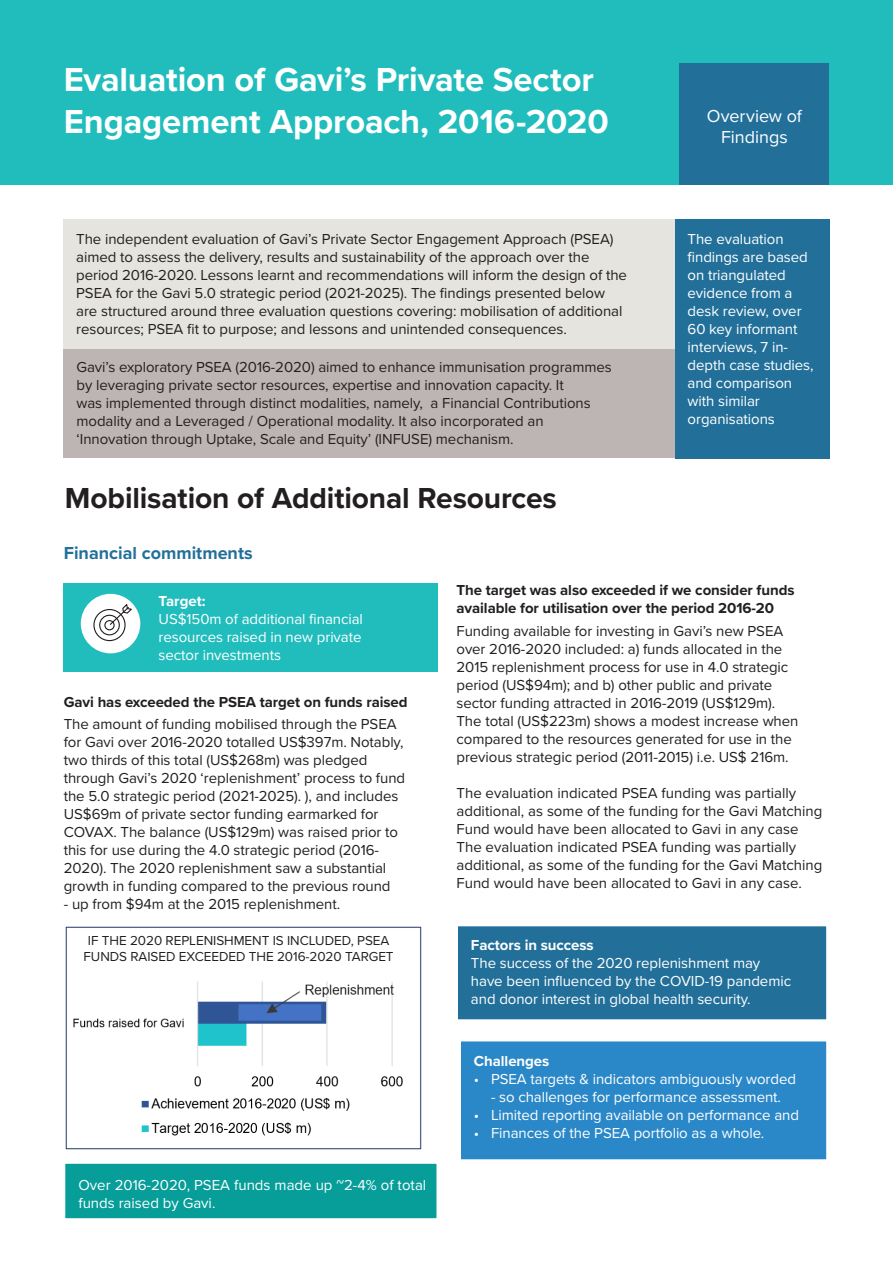
<style>
.page{position:relative;width:893px;height:1263px;background:#fff}
.page>*{position:absolute;margin:0;border:0;box-sizing:border-box;transform-origin:0 0}
.Cover_Title{font:700 34.5px/42px "Proxima Nova";letter-spacing:-.005em;color:#fff}
._01_Main_Head_2{font:700 30px "Proxima Nova";letter-spacing:-.005em;color:#231f20}
.Body_text{font:700 18px "Proxima Nova";color:#22709a}
.Cover_Title-2{font:18px/21px "Proxima Nova";color:#fff;text-align:center}
.Body_text-2{font:15px/18px "Proxima Nova";letter-spacing:-.005em;color:#231f20}
.Body_text-3{font:15px/18px "Proxima Nova";letter-spacing:-.005em;color:#fff}
.Body_text-4{font:700 15px/18px "Proxima Nova";letter-spacing:-.005em;color:#231f20}
.Body_text-5{font:700 15px "Proxima Nova";letter-spacing:-.005em;color:#fff}
.Body_text-6{font:13.5px/16.5px "Proxima Nova";letter-spacing:-.005em;color:#231f20;text-align:center}
</style>
<div class="page">
<img style="left:65px;top:926px;width:357px;height:224px">
<div style="left:64px;top:583px;width:374px;height:89px;background:#21bdbd"></div>
<div style="left:81px;top:594px;width:59px;height:59px;background:#fff;border-radius:50%"></div>
<svg style="left:93px;top:602px;width:41px;height:40px"></svg>
<div style="left:64px;top:1162px;width:374px;height:58px;background:#079e9a;border:2px solid #fff"></div>
<div style="left:455px;top:923px;width:374px;height:99px;background:#22709a;border:3px solid #fff"></div>
<div style="left:458px;top:1038px;width:371px;height:124px;background:#2b88c8;border:3px solid #fff"></div>
<div style="left:73px;top:931px;width:338px;height:47px;background:#fff"></div>
<div style="left:0;top:0;width:893px;height:185px;background:#21bdbd"></div>
<div style="left:680px;top:64px;width:149px;height:121px;background:#22709a"></div>
<div style="left:64px;top:219px;width:611px;height:130px;background:#e6e4df"></div>
<div style="left:64px;top:349px;width:611px;height:109px;background:#bdb5b3"></div>
<div style="left:675px;top:219px;width:154px;height:239px;background:#22709a"></div>
<p class="Cover_Title" style="left:64px;top:58px;width:546px">Evaluation of Gavi’s Private Sector<br>Engagement Approach, 2016-2020</p>
<p class="Body_text-2" style="left:76px;top:229px;width:552px">The independent evaluation of Gavi’s Private Sector Engagement Approach (PSEA) aimed to assess the delivery, results and sustainability of the approach over the period 2016-2020. Lessons learnt and recommendations will inform the design of the PSEA for the Gavi 5.0 strategic period (2021-2025). The findings presented below are structured around three evaluation questions covering: mobilisation of additional resources; PSEA fit to purpose; and lessons and unintended consequences.</p>
<p class="Body_text-2" style="left:76px;top:358px;width:537px">Gavi’s exploratory PSEA (2016-2020) aimed to enhance immunisation programmes by leveraging private sector resources, expertise and innovation capacity. It<br>was implemented through distinct modalities, namely, a Financial Contributions modality and a Leveraged / Operational modality. It also incorporated an ‘Innovation through Uptake, Scale and Equity’ (INFUSE) mechanism.</p>
<p class="_01_Main_Head_2" style="left:65px;top:476px;width:493px">Mobilisation of Additional Resources</p>
<p class="Body_text" style="left:64px;top:540px;width:190px">Financial commitments</p>
<p class="Cover_Title-2" style="left:707px;top:104px;width:97px">Overview of<br>Findings</p>
<p class="Body_text-3" style="left:688px;top:229px;width:128px">The evaluation findings are based on triangulated evidence from a desk review, over<br>60 key informant interviews, 7 in&shy;depth case studies, and comparison with similar organisations</p>
<p class="Body_text-5" style="left:159px;top:589px;width:49px">Target:</p>
<p class="Body_text-3" style="left:159px;top:609px;width:206px;text-align:justify">US$150m of additional financial resources raised in new private sector investments</p>
<p class="Body_text-4" style="left:64px;top:693px;width:345px">Gavi has exceeded the PSEA target on funds raised</p>
<p class="Body_text-2" style="left:64px;top:715px;width:343px">The amount of funding mobilised through the PSEA for Gavi over 2016-2020 totalled US$397m. Notably, two thirds of this total (US$268m) was pledged through Gavi’s 2020 ‘replenishment’ process to fund the 5.0 strategic period (2021-2025). ), and includes US$69m of private sector funding earmarked for COVAX. The balance (US$129m) was raised prior to this for use during the 4.0 strategic period (2016- 2020). The 2020 replenishment saw a substantial growth in funding compared to the previous round</p>
<p class="Body_text-2" style="left:64px;top:895px;width:278px">- up from $94m at the 2015 replenishment.</p>
<p class="Body_text-6" style="left:84px;top:931px;width:312px">IF THE 2020 REPLENISHMENT IS INCLUDED, PSEA<br>FUNDS RAISED EXCEEDED THE 2016-2020 TARGET</p>
<p class="Body_text-3" style="left:78px;top:1175px;width:349px">Over 2016-2020, PSEA funds made up ~2-4% of total funds raised by Gavi.</p>
<p class="Body_text-4" style="left:456px;top:581px;width:340px">The target was also exceeded if we consider funds available for utilisation over the period 2016-20</p>
<p class="Body_text-2" style="left:456px;top:621px;width:343px">Funding available for investing in Gavi’s new PSEA over 2016-2020 included: a) funds allocated in the 2015 replenishment process for use in 4.0 strategic period (US$94m); and b) other public and private sector funding attracted in 2016-2019 (US$129m).<br>The total (US$223m) shows a modest increase when compared to the resources generated for use in the previous strategic period (2011-2015) i.e. US$ 216m.</p>
<p class="Body_text-2" style="left:456px;top:783px;width:367px">The evaluation indicated PSEA funding was partially additional, as some of the funding for the Gavi Matching Fund would have been allocated to Gavi in any case The evaluation indicated PSEA funding was partially additional, as some of the funding for the Gavi Matching Fund would have been allocated to Gavi in any case.</p>
<p class="Body_text-5" style="left:471px;top:934px;width:124px">Factors in success</p>
<p class="Body_text-3" style="left:471px;top:954px;width:322px">The success of the 2020 replenishment may have been influenced by the COVID-19 pandemic and donor interest in global health security.</p>
<p class="Body_text-5" style="left:474px;top:1050px;width:77px">Challenges</p>
<p class="Body_text-3" style="left:474px;top:1069px;width:324px">• PSEA targets &amp; indicators ambiguously worded</p>
<p class="Body_text-3" style="left:491px;top:1087px;width:292px">- so challenges for performance assessment.</p>
<p class="Body_text-3" style="left:474px;top:1105px;width:327px">• Limited reporting available on performance and</p>
<p class="Body_text-3" style="left:474px;top:1123px;width:292px">• Finances of the PSEA portfolio as a whole.</p>
</div>
